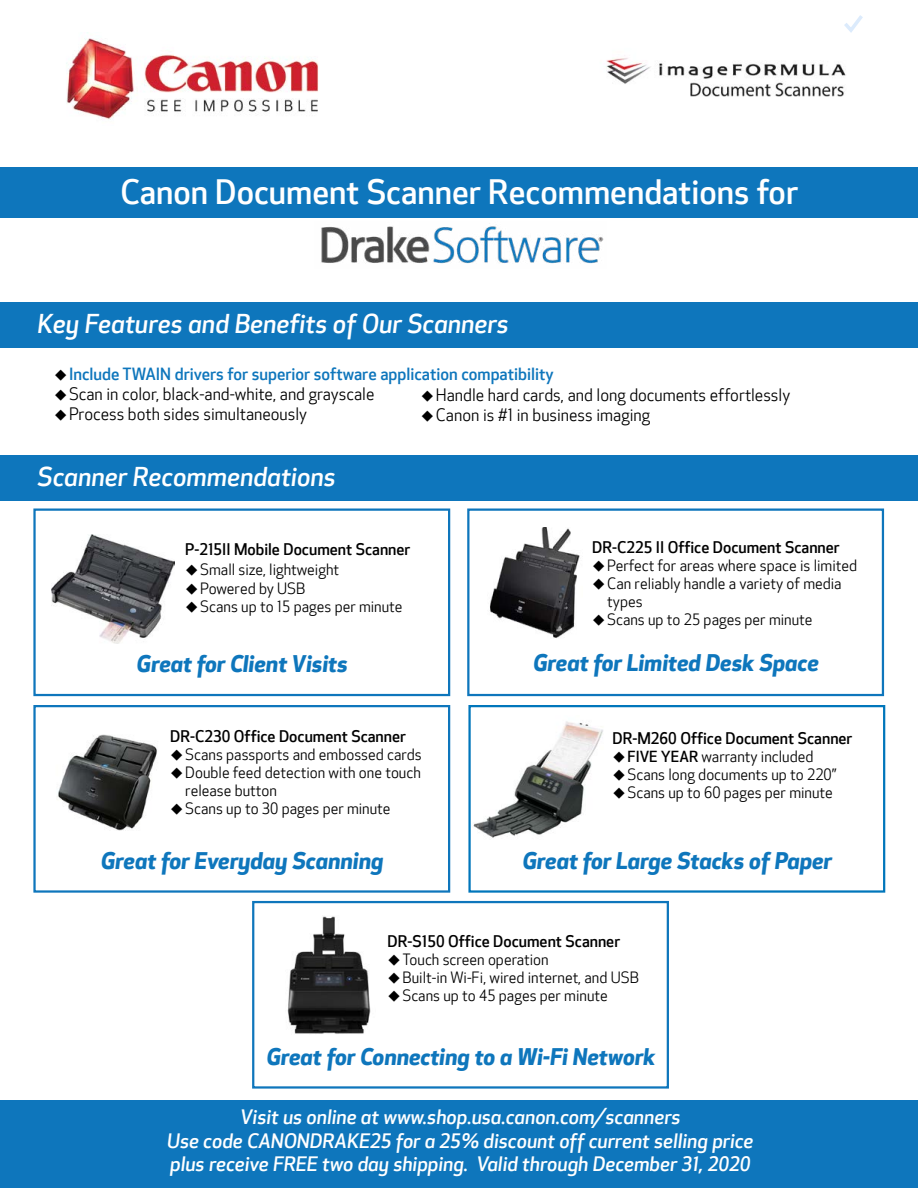
<style>
.page{position:relative;width:918px;height:1188px;background:#fff}
.page>*{position:absolute;margin:0;border:0;box-sizing:border-box;transform-origin:0 0}
.Heading_1{font:500 33px "Optic Sans 301";color:#fff}
.Heading_2{font:italic 500 25.5px "Optic Sans 302";color:#fff}
.Heading_4{font:italic 700 22.5px "Optic Sans 402";color:#0e76bc}
.footer_text{font:italic 500 19.5px "Optic Sans 302";color:#fff}
.t1{font:16.5px "Optic Sans 201";color:#000}
.t2{font:500 16.5px "Optic Sans 301";color:#0e76bc}
.Heading_3{font:500 15.75px "Optic Sans 301";color:#000}
.t3{font:15px/18px "Optic Sans 201";color:#000}
.s1{font-family:"Optic Sans 301";font-weight:500}
</style>
<div class="page">
<div style="left:0;top:168px;width:918px;height:50px;background:#0e76bc"></div>
<div style="left:0;top:1100px;width:918px;height:88px;background:#0e76bc"></div>
<div style="left:0;top:455px;width:918px;height:46px;background:#0e76bc"></div>
<div style="left:0;top:302px;width:918px;height:46px;background:#0e76bc"></div>
<img style="left:66px;top:32px;width:252px;height:88px">
<img style="left:606px;top:58px;width:240px;height:39px">
<img style="left:321px;top:226px;width:283px;height:38px">
<div style="left:33px;top:508px;width:417px;height:188px;border:2px solid #0e76bc"></div>
<div style="left:467px;top:508px;width:417px;height:188px;border:2px solid #0e76bc"></div>
<div style="left:33px;top:705px;width:417px;height:188px;border:2px solid #0e76bc"></div>
<div style="left:468px;top:705px;width:417px;height:188px;border:2px solid #0076bb"></div>
<img style="left:52px;top:535px;width:123px;height:108px">
<img style="left:490px;top:527px;width:90px;height:111px">
<img style="left:57px;top:734px;width:100px;height:97px">
<img style="left:473px;top:721px;width:130px;height:117px">
<div style="left:252px;top:901px;width:417px;height:188px;border:2px solid #0e76bc"></div>
<img style="left:287px;top:916px;width:84px;height:118px">
<svg style="left:844px;top:15px;width:19px;height:18px"></svg>
<h1 class="Heading_1" style="left:120px;top:174px;width:679px">Canon Document Scanner Recommendations for</h1>
<h2 class="Heading_2" style="left:38px;top:310px;width:473px">Key Features and Benefits of Our Scanners</h2>
<p class="t2" style="left:69px;top:365px;width:486px">Include TWAIN drivers for superior software application compatibility</p>
<p class="t1" style="left:69px;top:385px;width:307px">Scan in color, black-and-white, and grayscale</p>
<p class="t1" style="left:69px;top:404px;width:240px">Process both sides simultaneously</p>
<p class="t1" style="left:436px;top:386px;width:356px">Handle hard cards, and long documents effortlessly</p>
<p class="t1" style="left:436px;top:406px;width:216px">Canon is #1 in business imaging</p>
<h2 class="Heading_2" style="left:38px;top:463px;width:300px">Scanner Recommendations</h2>
<h3 class="Heading_3" style="left:185px;top:540px;width:227px">P-215II Mobile Document Scanner</h3>
<p class="t3" style="left:200px;top:561px;width:140px">Small size, lightweight</p>
<p class="t3" style="left:200px;top:581px;width:107px">Powered by USB</p>
<p class="t3" style="left:200px;top:599px;width:204px">Scans up to 15 pages per minute</p>
<h4 class="Heading_4" style="left:137px;top:651px;width:213px">Great for Client Visits</h4>
<h3 class="Heading_3" style="left:170px;top:727px;width:237px">DR-C230 Office Document Scanner</h3>
<p class="t3" style="left:185px;top:746px;width:238px">Scans passports and embossed cards</p>
<p class="t3" style="left:185px;top:764px;width:237px">Double feed detection with one touch release button</p>
<p class="t3" style="left:185px;top:800px;width:207px">Scans up to 30 pages per minute</p>
<h4 class="Heading_4" style="left:101px;top:847px;width:284px">Great for Everyday Scanning</h4>
<h3 class="Heading_3" style="left:592px;top:539px;width:249px">DR-C225 II Office Document Scanner</h3>
<p class="t3" style="left:607px;top:557px;width:251px">Perfect for areas where space is limited</p>
<p class="t3" style="left:607px;top:575px;width:236px">Can reliably handle a variety of media types</p>
<p class="t3" style="left:607px;top:611px;width:207px">Scans up to 25 pages per minute</p>
<h4 class="Heading_4" style="left:533px;top:649px;width:287px">Great for Limited Desk Space</h4>
<h3 class="Heading_3" style="left:613px;top:730px;width:241px">DR-M260 Office Document Scanner</h3>
<p class="t3" style="left:628px;top:748px;width:187px"><span class="s1">FIVE YEAR</span> warranty included</p>
<p class="t3" style="left:628px;top:766px;width:210px">Scans long documents up to 220”</p>
<p class="t3" style="left:628px;top:784px;width:207px">Scans up to 60 pages per minute</p>
<h4 class="Heading_4" style="left:522px;top:847px;width:311px">Great for Large Stacks of Paper</h4>
<h3 class="Heading_3" style="left:388px;top:933px;width:234px">DR-S150 Office Document Scanner</h3>
<p class="t3" style="left:403px;top:951px;width:148px">Touch screen operation</p>
<p class="t3" style="left:403px;top:969px;width:238px">Built-in Wi-Fi, wired internet, and USB</p>
<p class="t3" style="left:403px;top:987px;width:207px">Scans up to 45 pages per minute</p>
<h4 class="Heading_4" style="left:266px;top:1043px;width:390px">Great for Connecting to a Wi-Fi Network</h4>
<p class="footer_text" style="left:240px;top:1106px;width:442px">Visit us online at www.shop.usa.canon.com/scanners</p>
<p class="footer_text" style="left:167px;top:1129px;width:588px">Use code CANONDRAKE25 for a 25% discount off current selling price</p>
<p class="footer_text" style="left:170px;top:1153px;width:582px">plus receive FREE two day shipping. Valid through December 31, 2020</p>
</div>
